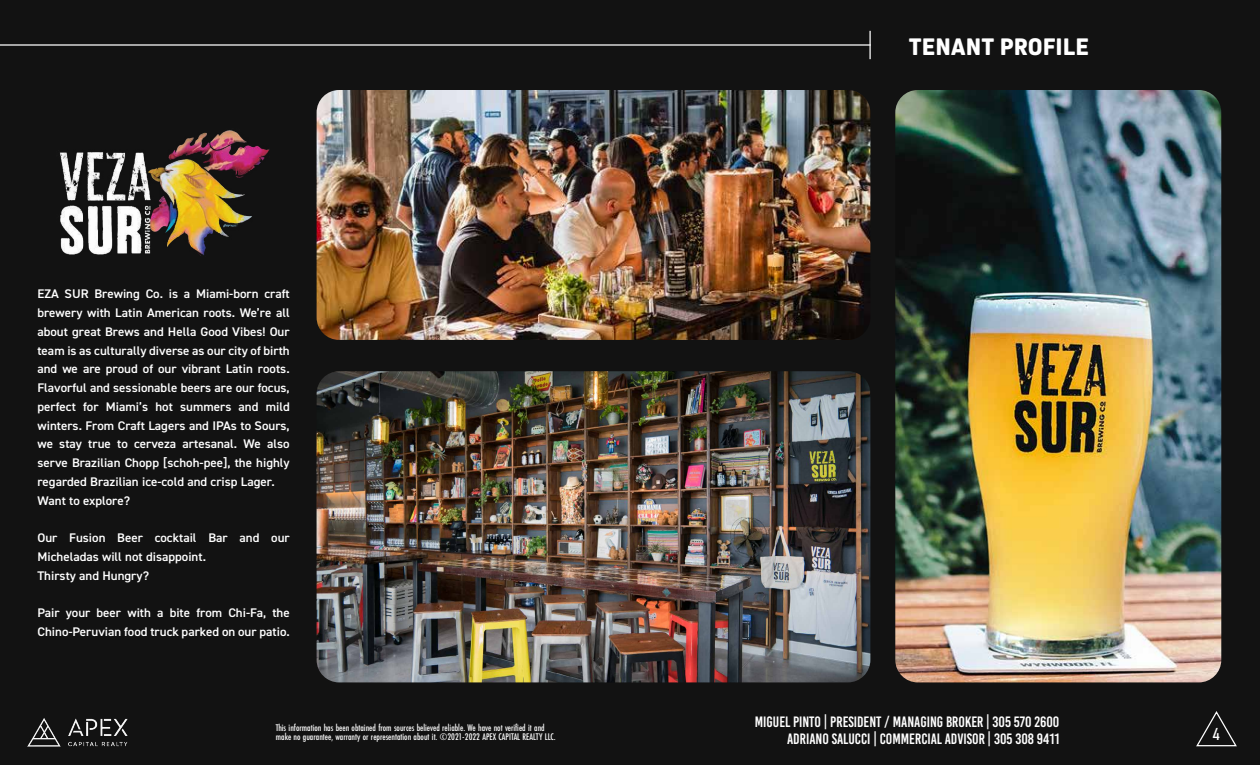
<style>
.page{position:relative;width:1260px;height:765px;background:#121212}
.page>*{position:absolute;margin:0;border:0;box-sizing:border-box;transform-origin:0 0}
.t1{font:800 25px "Kiro";color:#fff}
.t2{font:condensed 17.5px "DIN2014";color:#fff}
.t3{font:15px/17.5px "Bebas Kai";color:#fff;text-align:right}
.t4{font:600 12.5px/18.8px "DIN2014";color:#fff;scale:1.04 1}
.t5{font:500 10px/8.8px "Futura PT Cond";color:#fff}
</style>
<div class="page">
<hr style="left:0;top:44px;width:871px;height:2px;background:#fff">
<hr style="left:869px;top:31px;width:2px;height:28px;background:#fff">
<img style="left:27px;top:718px;width:101px;height:29px">
<svg style="left:1196px;top:711px;width:41px;height:36px"></svg>
<img style="left:895px;top:90px;width:326px;height:592px">
<img style="left:317px;top:371px;width:553px;height:311px">
<img style="left:317px;top:90px;width:553px;height:250px">
<img style="left:60px;top:130px;width:210px;height:126px">
<p class="t4" style="left:37px;top:284px;width:244px">EZA SUR Brewing Co. is a Miami-born craft brewery with Latin American roots. We’re all about great Brews and Hella Good Vibes! Our team is as culturally diverse as our city of birth and we are proud of our vibrant Latin roots.<br>Flavorful and sessionable beers are our focus, perfect for Miami’s hot summers and mild winters. From Craft Lagers and IPAs to Sours, we stay true to cerveza artesanal. We also serve Brazilian Chopp [schoh-pee], the highly regarded Brazilian ice-cold and crisp Lager.<br>Want to explore?</p>
<p class="t4" style="left:37px;top:528px;width:244px">Our Fusion Beer cocktail Bar and our<br>Micheladas will not disappoint.<br>Thirsty and Hungry?</p>
<p class="t4" style="left:37px;top:603px;width:244px">Pair your beer with a bite from Chi-Fa, the<br>Chino-Peruvian food truck parked on our patio.</p>
<h1 class="t1" style="left:909px;top:32px;width:181px">TENANT PROFILE</h1>
<p class="t3" style="left:755px;top:713px;width:306px">MIGUEL PINTO | PRESIDENT / MANAGING BROKER | 305 570 2600<br>ADRIANO SALUCCI | COMMERCIAL ADVISOR | 305 308 9411</p>
<p class="t5" style="left:276px;top:723px;width:282px">This information has been obtained from sources believed reliable. We have not verified it and make no guarantee, warranty or representation about it. ©2021-2022 APEX CAPITAL REALTY LLC.</p>
<h2 class="t2" style="left:1213px;top:722px;width:9px">4</h2>
</div>
